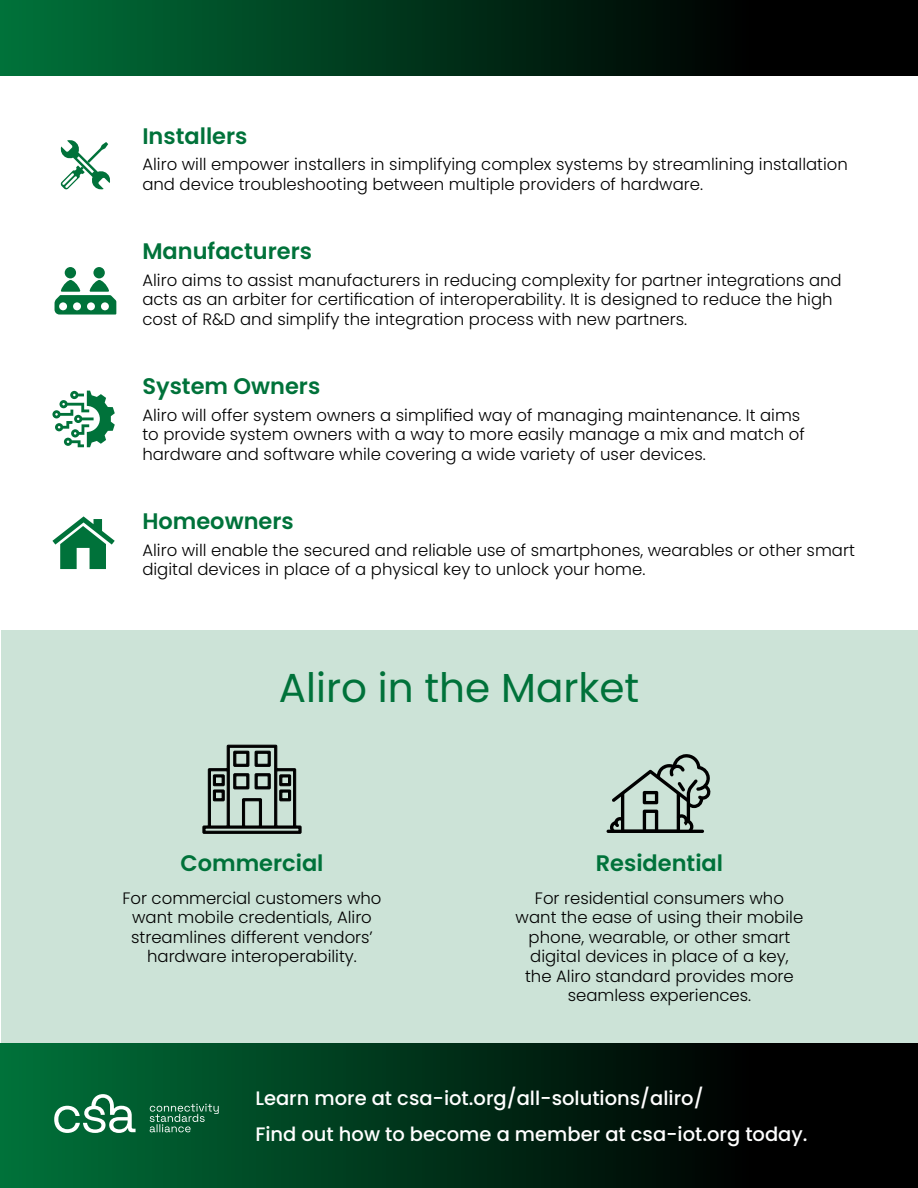
<style>
.page{position:relative;width:918px;height:1188px;background:#fff}
.page>*{position:absolute;margin:0;border:0;box-sizing:border-box;transform-origin:0 0}
.t1{font:40.5px "Poppins";color:#00723a}
.t2{font:600 22.5px "Poppins";color:#00723a}
.t3{font:500 19.5px "Poppins";color:#fff}
.t4{font:300 16.5px/19.5px "Poppins";color:#000}
</style>
<div class="page">
<div style="left:1px;top:631px;width:917px;height:412px;background:#cce3d7"></div>
<svg style="left:60px;top:140px;width:50px;height:50px"></svg>
<div style="left:65px;top:267px;width:11px;height:11px;background:#00723a;border-radius:50%"></div>
<svg style="left:55px;top:280px;width:61px;height:35px"></svg>
<div style="left:93px;top:267px;width:12px;height:11px;background:#00723a;border-radius:50%"></div>
<svg style="left:52px;top:391px;width:63px;height:56px"></svg>
<svg style="left:52px;top:516px;width:63px;height:53px"></svg>
<div style="left:0;top:1043px;width:918px;height:145px;background:linear-gradient(to right,#006f38,#000)"></div>
<svg style="left:54px;top:1094px;width:165px;height:39px;background:#357e5a"></svg>
<div style="left:0;top:0;width:918px;height:76px;background:linear-gradient(to right,#006f38,#000)"></div>
<svg style="left:202px;top:744px;width:100px;height:90px"></svg>
<hr style="left:607px;top:830px;width:97px;height:3px;background:#000;border-radius:2px">
<svg style="left:610px;top:754px;width:101px;height:79px"></svg>
<p class="t2" style="left:142px;top:123px;width:107px">Installers</p>
<p class="t4" style="left:142px;top:155px;width:707px">Aliro will empower installers in simplifying complex systems by streamlining installation and device troubleshooting between multiple providers of hardware.</p>
<p class="t2" style="left:142px;top:239px;width:171px">Manufacturers</p>
<p class="t4" style="left:142px;top:270px;width:701px">Aliro aims to assist manufacturers in reducing complexity for partner integrations and acts as an arbiter for certification of interoperability. It is designed to reduce the high cost of R&amp;D and simplify the integration process with new partners.</p>
<p class="t2" style="left:142px;top:374px;width:179px">System Owners</p>
<p class="t4" style="left:142px;top:405px;width:664px">Aliro will offer system owners a simplified way of managing maintenance. It aims to provide system owners with a way to more easily manage a mix and match of hardware and software while covering a wide variety of user devices.</p>
<p class="t2" style="left:142px;top:509px;width:153px">Homeowners</p>
<p class="t4" style="left:142px;top:540px;width:714px">Aliro will enable the secured and reliable use of smartphones, wearables or other smart digital devices in place of a physical key to unlock your home.</p>
<p class="t1" style="left:279px;top:664px;width:362px">Aliro in the Market</p>
<p class="t2" style="left:180px;top:850px;width:145px">Commercial</p>
<p class="t4" style="left:122px;top:888px;width:261px;text-align:center">For commercial customers who want mobile credentials, Aliro streamlines different vendors’ hardware interoperability.</p>
<p class="t2" style="left:596px;top:850px;width:129px">Residential</p>
<p class="t4" style="left:516px;top:888px;width:289px;text-align:center">For residential consumers who want the ease of using their mobile phone, wearable, or other smart digital devices in place of a key, the Aliro standard provides more seamless experiences.</p>
<p class="t3" style="left:255px;top:1087px;width:450px">Learn more at csa-iot.org/all-solutions/aliro/</p>
<p class="t3" style="left:255px;top:1123px;width:554px">Find out how to become a member at csa-iot.org today.</p>
</div>
